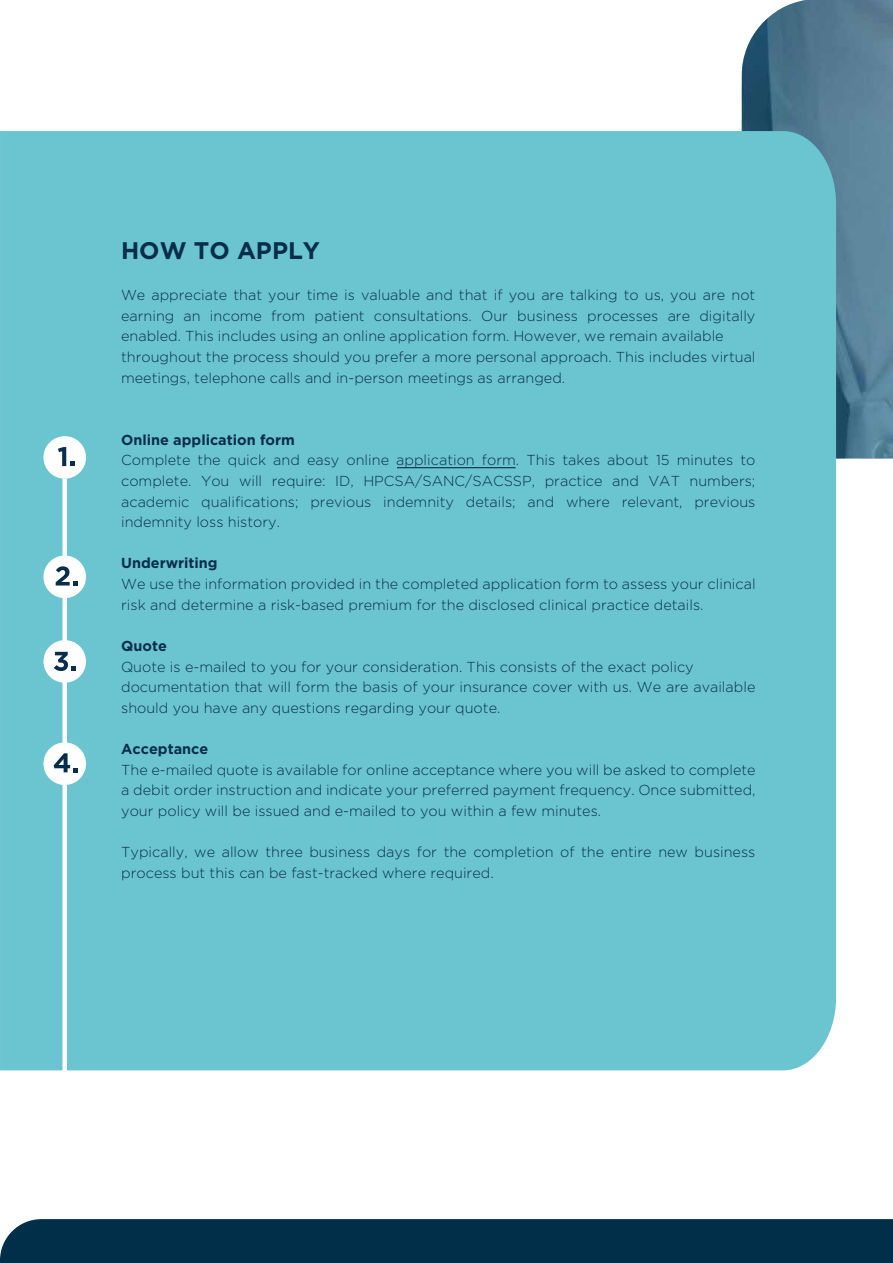
<style>
.page{position:relative;width:893px;height:1263px;background:#fff}
.page>*{position:absolute;margin:0;border:0;box-sizing:border-box;transform-origin:0 0}
.t1{font:700 24px "Gotham";color:#092e4b}
.t2{font:300 14.4px/20.7px "Gotham";color:#092e4b}
.t3{font:700 14.4px "Gotham";color:#092e4b}
</style>
<div class="page">
<img style="left:742px;top:0;width:151px;height:458px">
<div style="left:0;top:131px;width:836px;height:939px;background:#6bc5d1"></div>
<div style="left:62px;top:479px;width:5px;height:593px;background:#fff"></div>
<div style="left:43px;top:436px;width:43px;height:43px;background:#fff;border-radius:50%"></div>
<svg style="left:58px;top:447px;width:17px;height:19px"></svg>
<div style="left:43px;top:555px;width:43px;height:43px;background:#fff;border-radius:50%"></div>
<svg style="left:56px;top:566px;width:21px;height:19px"></svg>
<div style="left:43px;top:640px;width:43px;height:43px;background:#fff;border-radius:50%"></div>
<svg style="left:54px;top:652px;width:22px;height:19px"></svg>
<div style="left:43px;top:742px;width:43px;height:43px;background:#fff;border-radius:50%"></div>
<svg style="left:54px;top:753px;width:23px;height:19px"></svg>
<div style="left:0;top:1219px;width:893px;height:44px;background:#012f4a"></div>
<hr style="left:397px;top:467px;width:119px;height:1px;background:#092e4b">
<h1 class="t1" style="left:121px;top:234px;width:200px">HOW TO APPLY</h1>
<p class="t2" style="left:121px;top:284px;width:636px">We appreciate that your time is valuable and that if you are talking to us, you are not earning an income from patient consultations. Our business processes are digitally enabled. This includes using an online application form. However, we remain available throughout the process should you prefer a more personal approach. This includes virtual meetings, telephone calls and in-person meetings as arranged.</p>
<p class="t3" style="left:121px;top:430px;width:175px">Online application form</p>
<p class="t2" style="left:121px;top:449px;width:636px;text-align:justify">Complete the quick and easy online application form. This takes about 15 minutes to complete. You will require: ID, HPCSA/SANC/SACSSP, practice and VAT numbers; academic qualifications; previous indemnity details; and where relevant, previous indemnity loss history.</p>
<p class="t3" style="left:121px;top:554px;width:98px">Underwriting</p>
<p class="t2" style="left:121px;top:573px;width:636px">We use the information provided in the completed application form to assess your clinical risk and determine a risk-based premium for the disclosed clinical practice details.</p>
<p class="t3" style="left:121px;top:636px;width:47px">Quote</p>
<p class="t2" style="left:121px;top:656px;width:636px">Quote is e-mailed to you for your consideration. This consists of the exact policy documentation that will form the basis of your insurance cover with us. We are available should you have any questions regarding your quote.</p>
<p class="t3" style="left:121px;top:739px;width:89px">Acceptance</p>
<p class="t2" style="left:121px;top:759px;width:636px;text-align:justify">The e-mailed quote is available for online acceptance where you will be asked to complete a debit order instruction and indicate your preferred payment frequency. Once submitted, your policy will be issued and e-mailed to you within a few minutes.</p>
<p class="t2" style="left:121px;top:841px;width:636px">Typically, we allow three business days for the completion of the entire new business process but this can be fast-tracked where required.</p>
</div>
